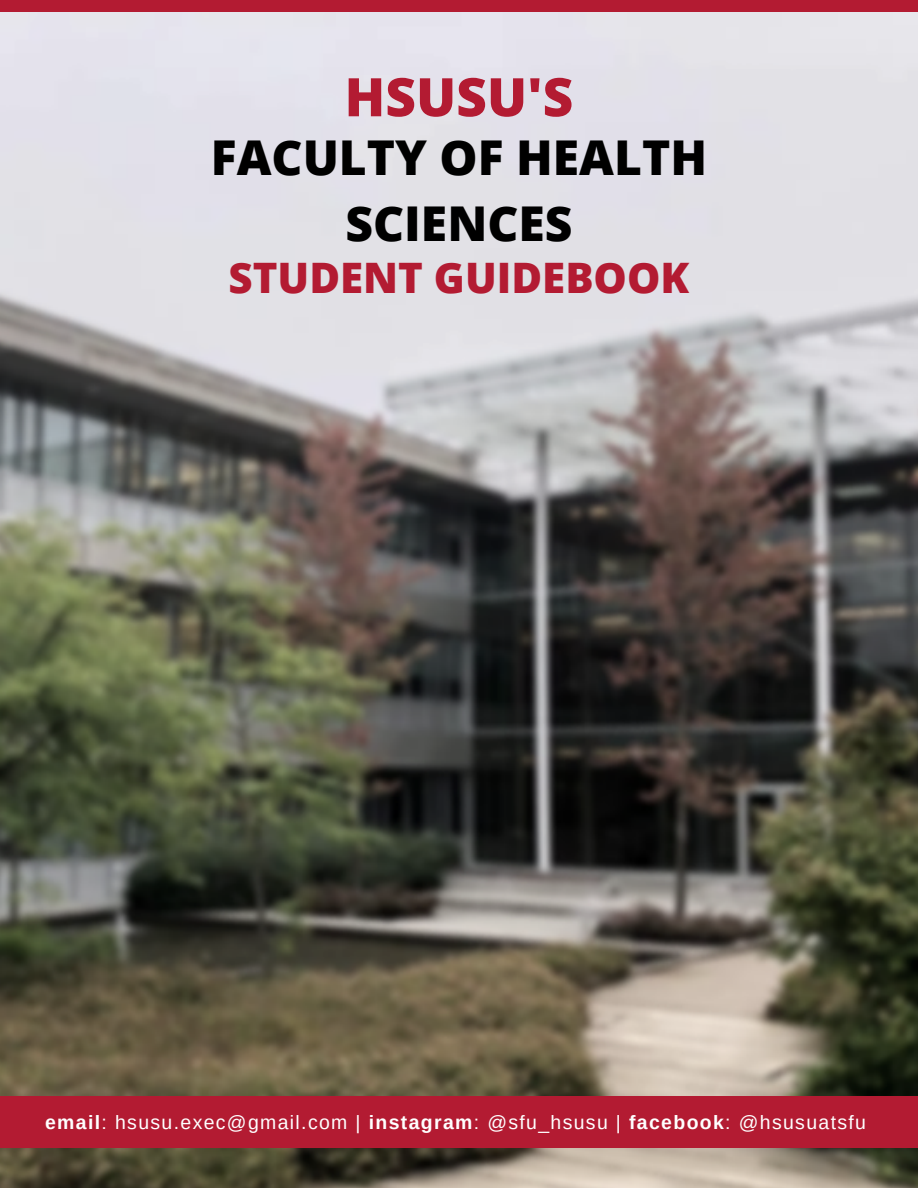
<style>
.page{position:relative;width:918px;height:1188px;background:#fff}
.page>*{position:absolute;margin:0;border:0;box-sizing:border-box;transform-origin:0 0}
.t1{font:800 53.25px "Open Sans";color:#b31b32}
.t2{font:800 48px/66.3px "Open Sans";color:#000;text-align:center}
.t3{font:800 42px "Open Sans";color:#b31b32}
.t4{font:19.5px "Arimo";letter-spacing:.07em;color:#fff}
.s1{font-weight:700}
</style>
<div class="page">
<img style="left:0;top:12px;width:918px;height:1176px">
<div style="left:0;top:1096px;width:918px;height:52px;background:#b31b32"></div>
<div style="left:0;top:0;width:918px;height:12px;background:#b31b32"></div>
<p class="t1" style="left:345px;top:59px;width:230px">HSUSU'S</p>
<p class="t2" style="left:211px;top:123px;width:498px">FACULTY OF HEALTH<br>SCIENCES</p>
<p class="t3" style="left:229px;top:248px;width:462px">STUDENT GUIDEBOOK</p>
<p class="t4" style="left:45px;top:1111px;width:822px"><span class="s1">email</span>: hsusu.exec@gmail.com | <span class="s1">instagram</span>: @sfu_hsusu | <span class="s1">facebook</span>: @hsusuatsfu</p>
</div>
